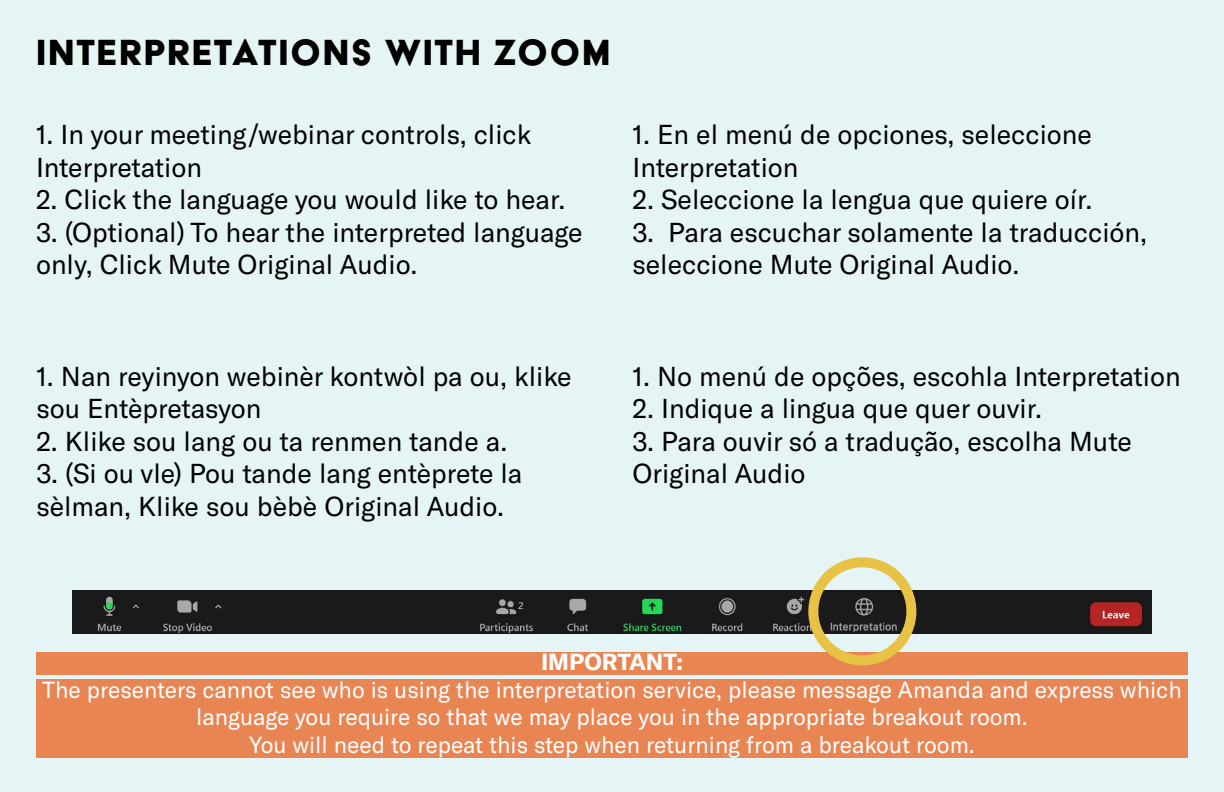
<style>
.page{position:relative;width:1224px;height:792px;background:#e5f4f4}
.page>*{position:absolute;margin:0;border:0;box-sizing:border-box;transform-origin:0 0}
.t1{font:42px "Acier BAT Text Solid";letter-spacing:.03em;color:#000}
.t2{font:27px/32.4px "GT America";color:#000}
.t3{font:23px/27.6px "GT America";color:#fff;text-align:center}
.t4{font:700 23px "GT America";color:#fff}
</style>
<div class="page">
<div style="left:36px;top:652px;width:1152px;height:23px;background:#e98453"></div>
<div style="left:36px;top:679px;width:1152px;height:79px;background:#e98453"></div>
<img style="left:72px;top:590px;width:1080px;height:43px">
<img style="left:826px;top:591px;width:75px;height:41px">
<div style="left:808px;top:557px;width:108px;height:108px;border:10px solid #e7c245;border-radius:50%"></div>
<h1 class="t1" style="left:36px;top:31px;width:576px">INTERPRETATIONS WITH ZOOM</h1>
<p class="t2" style="left:36px;top:119px;width:497px">1. In your meeting/webinar controls, click<br>Interpretation</p>
<p class="t2" style="left:36px;top:184px;width:531px">2. Click the language you would like to hear.</p>
<p class="t2" style="left:36px;top:216px;width:548px">3. (Optional) To hear the interpreted language only, Click Mute Original Audio.</p>
<p class="t2" style="left:633px;top:119px;width:461px">1. En el menú de opciones, seleccione<br>Interpretation</p>
<p class="t2" style="left:633px;top:184px;width:461px">2. Seleccione la lengua que quiere oír.</p>
<p class="t2" style="left:633px;top:216px;width:516px">3. Para escuchar solamente la traducción, seleccione Mute Original Audio.</p>
<p class="t2" style="left:36px;top:360px;width:537px">1. Nan reyinyon webinèr kontwòl pa ou, klike sou Entèpretasyon</p>
<p class="t2" style="left:36px;top:425px;width:472px">2. Klike sou lang ou ta renmen tande a.</p>
<p class="t2" style="left:36px;top:458px;width:488px">3. (Si ou vle) Pou tande lang entèprete la sèlman, Klike sou bèbè Original Audio.</p>
<p class="t2" style="left:633px;top:360px;width:550px">1. No menú de opções, escohla Interpretation</p>
<p class="t2" style="left:633px;top:393px;width:411px">2. Indique a lingua que quer ouvir.</p>
<p class="t2" style="left:633px;top:425px;width:501px">3. Para ouvir só a tradução, escolha Mute<br>Original Audio</p>
<p class="t4" style="left:541px;top:648px;width:143px">IMPORTANT:</p>
<p class="t3" style="left:42px;top:676px;width:1141px">The presenters cannot see who is using the interpretation service, please message Amanda and express which language you require so that we may place you in the appropriate breakout room.<br>You will need to repeat this step when returning from a breakout room.</p>
</div>
